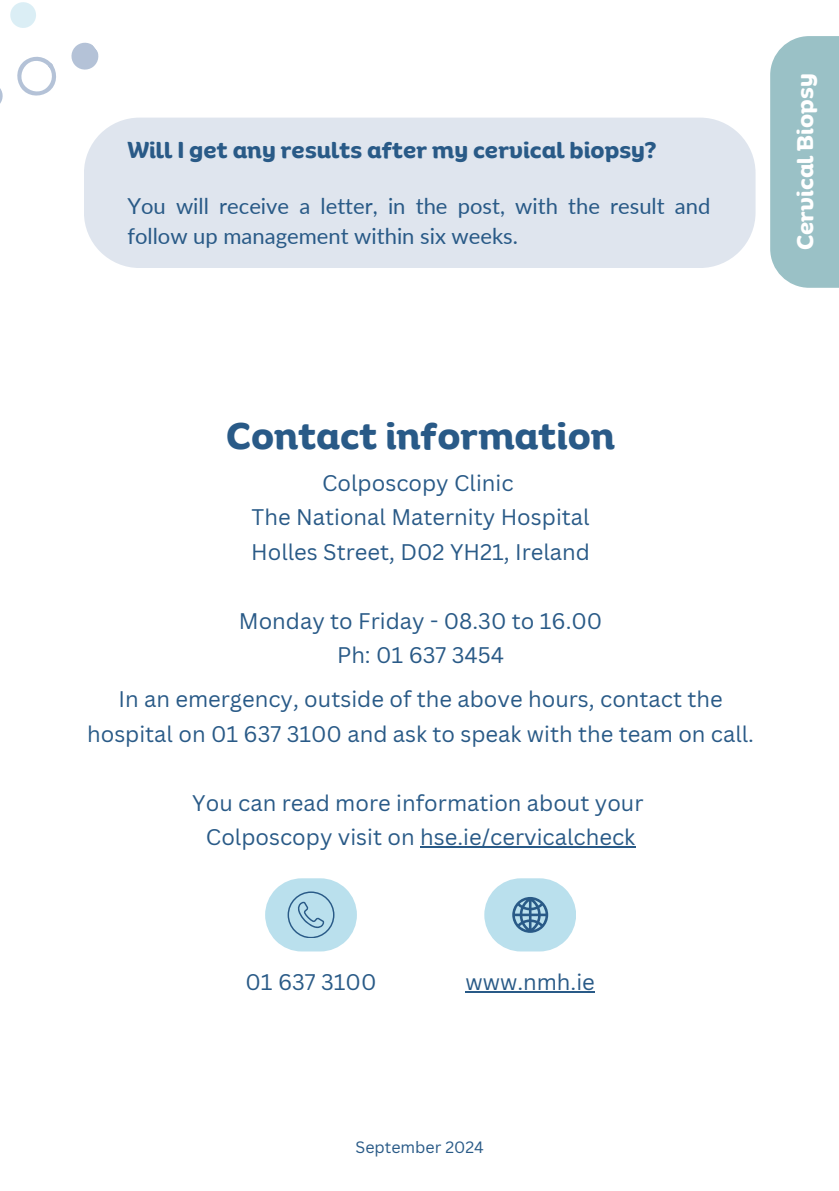
<style>
.page{position:relative;width:839px;height:1191px;background:#fff}
.page>*{position:absolute;margin:0;border:0;box-sizing:border-box;transform-origin:0 0}
.t1{font:700 36px "Binate Display";color:#295a87}
.t2{font:22px/34.4px "Canva Sans";color:#295a87;text-align:center}
.t3{font:22px/30px "Lato";color:#295a87}
.t4{font:700 22px "Binate Display";color:#295a87}
.t5{font:700 22px "Binate Display";color:#fff}
.t6{font:16px "Canva Sans";color:#295a87}
</style>
<div class="page">
<svg style="left:0;top:2px;width:99px;height:102px"></svg>
<div style="left:84px;top:118px;width:671px;height:150px;background:#dfe5ee"></div>
<hr style="left:420px;top:847px;width:215px;height:1px;background:#295a87">
<hr style="left:465px;top:991px;width:130px;height:2px;background:#295a87">
<svg style="left:484px;top:878px;width:92px;height:73px"></svg>
<svg style="left:265px;top:878px;width:92px;height:73px"></svg>
<div style="left:770px;top:36px;width:68px;height:252px;background:#9ac1c6"></div>
<p class="t4" style="left:127px;top:130px;width:530px">Will I get any results after my cervical biopsy?</p>
<h2 class="t3" style="left:127px;top:190px;width:584px">You will receive a letter, in the post, with the result and follow up management within six weeks.</h2>
<p class="t5" style="left:784px;top:250px;width:178px;rotate:-90deg">Cervical Biopsy</p>
<h1 class="t1" style="left:226px;top:403px;width:390px">Contact information</h1>
<h3 class="t2" style="left:251px;top:465px;width:340px">Colposcopy Clinic<br>The National Maternity Hospital<br>Holles Street, D02 YH21, Ireland</h3>
<h2 class="t2" style="left:239px;top:603px;width:365px">Monday to Friday - 08.30 to 16.00<br>Ph: 01 637 3454</h2>
<h3 class="t2" style="left:87px;top:681px;width:668px">In an emergency, outside of the above hours, contact the hospital on 01 637 3100 and ask to speak with the team on call.</h3>
<h3 class="t2" style="left:192px;top:785px;width:452px">You can read more information about your<br>Colposcopy visit on hse.ie/cervicalcheck</h3>
<h3 class="t2" style="left:245px;top:964px;width:132px">01 637 3100</h3>
<h3 class="t2" style="left:465px;top:964px;width:131px">www.nmh.ie</h3>
<p class="t6" style="left:355px;top:1136px;width:130px">September 2024</p>
</div>
